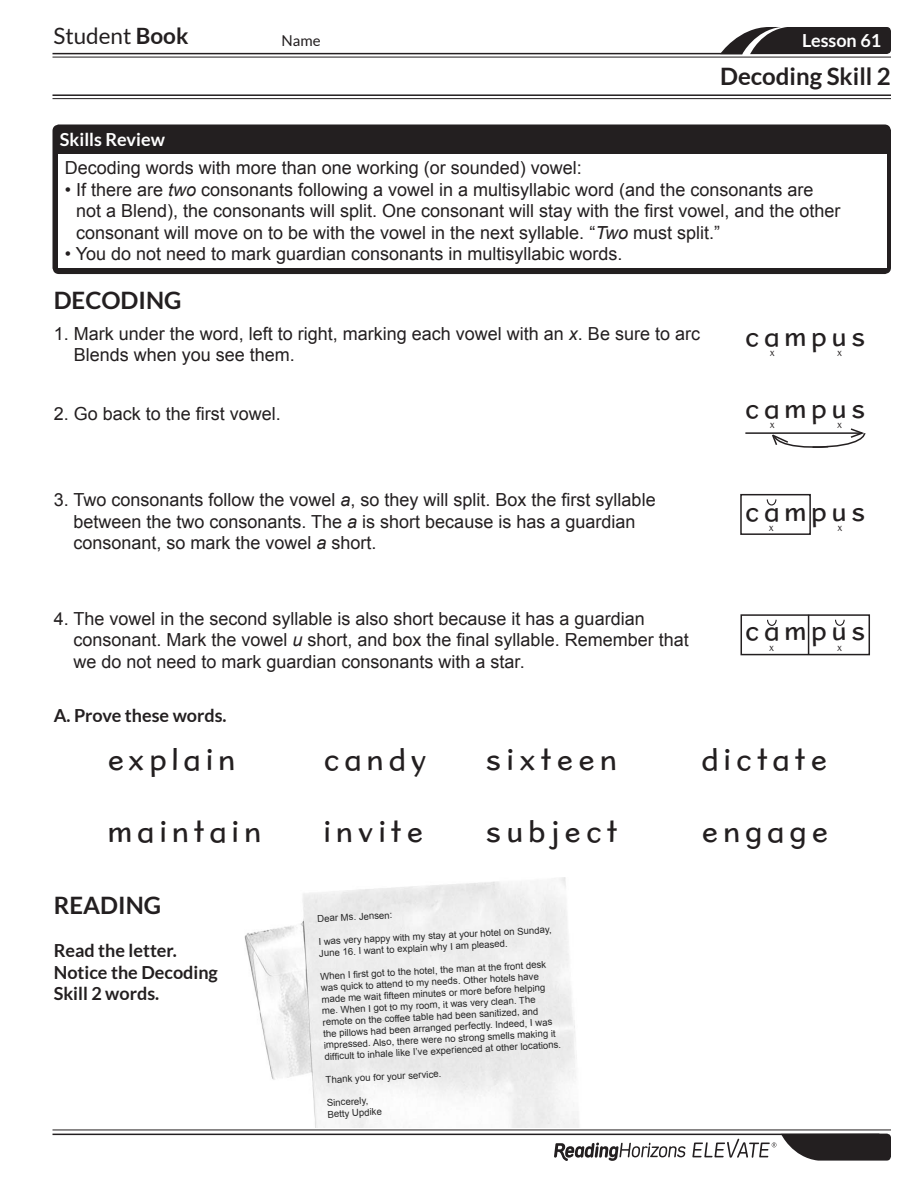
<style>
.page{position:relative;width:918px;height:1188px;background:#fff}
.page>*{position:absolute;margin:0;border:0;box-sizing:border-box;transform-origin:0 0}
.t1{font:30px "Card Edu Rg";letter-spacing:.18em;color:#231f20}
.t2{font:27px "Card Edu Rg";letter-spacing:.19em;color:#231f20}
.t3{font:700 24px "Lato";color:#231f20}
.t4{font:22.5px "Lato";color:#231f20}
.t5{font:18px/21.6px "Arial";color:#231f20}
.t6{font:700 18px/21.6px "Lato";color:#231f20}
.t7{font:700 18px "Lato";color:#fff}
.t8{font:15px "Lato";color:#231f20}
.t9{font:9.6px/11.6px "Arial";color:#262626}
.t10{font:7.5px "Card Edu Rg";color:#231f20}
.s1{font-weight:700}
.s2{font-family:"Lato";font-weight:700;color:#fff}
.s3{font-style:italic}
</style>
<div class="page">
<svg style="left:720px;top:27px;width:171px;height:27px;background:#403d3e"></svg>
<hr style="left:52px;top:53px;width:690px;height:1px;background:#231f20">
<hr style="left:52px;top:1134px;width:827px;height:1px;background:#231f20">
<hr style="left:52px;top:1130px;width:839px;height:1px;background:#231f20">
<hr style="left:52px;top:94px;width:839px;height:2px;background:#231f20">
<hr style="left:52px;top:57px;width:839px;height:1px;background:#231f20">
<hr style="left:52px;top:98px;width:839px;height:1px;background:#231f20">
<svg style="left:692px;top:1134px;width:199px;height:27px"></svg>
<svg style="left:554px;top:1143px;width:132px;height:18px"></svg>
<div style="left:52px;top:125px;width:839px;height:149px;background:#231f20;border-radius:6px"></div>
<div style="left:58px;top:154px;width:829px;height:113px;background:#fff"></div>
<img style="left:244px;top:878px;width:335px;height:250px">
<div style="left:740px;top:494px;width:71px;height:41px;border:2px solid #231f20"></div>
<svg style="left:766px;top:499px;width:11px;height:7px"></svg>
<div style="left:741px;top:614px;width:129px;height:41px;border:2px solid #231f20"></div>
<hr style="left:808px;top:615px;width:1px;height:39px;background:#231f20">
<svg style="left:835px;top:619px;width:10px;height:7px"></svg>
<svg style="left:767px;top:619px;width:10px;height:7px"></svg>
<hr style="left:745px;top:432px;width:117px;height:2px;background:#231f20">
<svg style="left:771px;top:428px;width:95px;height:20px"></svg>
<div style="left:851px;top:1138px;width:31px;height:19px;background:#231f20"></div>
<p class="t4" style="left:53px;top:23px;width:137px">Student <span class="s1">Book</span></p>
<p class="t8" style="left:281px;top:32px;width:41px">Name</p>
<p class="t7" style="left:802px;top:30px;width:81px">Lesson 61</p>
<p class="t3" style="left:720px;top:63px;width:172px">Decoding Skill 2</p>
<p class="t5" style="left:60px;top:126px;width:524px;line-height:28.2px"><span class="s2">Skills Review<br></span>Decoding words with more than one working (or sounded) vowel:</p>
<p class="t5" style="left:76px;top:179px;width:766px;text-indent:-11px">• If there are <span class="s3">two</span> consonants following a vowel in a multisyllabic word (and the consonants are not a Blend), the consonants will split. One consonant will stay with the first vowel, and the other consonant will move on to be with the vowel in the next syllable. “<span class="s3">Two</span> must split.”</p>
<p class="t5" style="left:65px;top:243px;width:559px">• You do not need to mark guardian consonants in multisyllabic words.</p>
<p class="t3" style="left:54px;top:287px;width:129px">DECODING</p>
<p class="t5" style="left:74px;top:323px;width:628px;text-indent:-20px">1. Mark under the word, left to right, marking each vowel with an <span class="s3">x</span>. Be sure to arc<br>Blends when you see them.</p>
<p class="t5" style="left:54px;top:403px;width:229px">2. Go back to the first vowel.</p>
<p class="t5" style="left:73px;top:489px;width:584px;text-indent:-20px">3. Two consonants follow the vowel <span class="s3">a</span>, so they will split. Box the first syllable between the two consonants. The <span class="s3">a</span> is short because is has a guardian consonant, so mark the vowel <span class="s3">a</span> short.</p>
<p class="t2" style="left:745px;top:320px;width:122px">campus</p>
<p class="t10" style="left:770px;top:349px;width:6px">X</p>
<p class="t10" style="left:837px;top:349px;width:6px">X</p>
<p class="t2" style="left:745px;top:392px;width:122px">campus</p>
<p class="t10" style="left:770px;top:421px;width:6px">X</p>
<p class="t10" style="left:837px;top:421px;width:6px">X</p>
<p class="t2" style="left:745px;top:495px;width:122px">campus</p>
<p class="t10" style="left:769px;top:524px;width:6px">X</p>
<p class="t10" style="left:838px;top:524px;width:6px">X</p>
<p class="t5" style="left:73px;top:608px;width:617px;text-indent:-20px">4. The vowel in the second syllable is also short because it has a guardian consonant. Mark the vowel <span class="s3">u</span> short, and box the final syllable. Remember that we do not need to mark guardian consonants with a star.</p>
<p class="t6" style="left:54px;top:704px;width:174px">A. Prove these words.</p>
<p class="t1" style="left:108px;top:741px;width:129px">explain</p>
<p class="t1" style="left:324px;top:741px;width:104px">candy</p>
<p class="t1" style="left:486px;top:741px;width:133px">sixteen</p>
<p class="t1" style="left:702px;top:741px;width:127px">dictate</p>
<p class="t2" style="left:745px;top:615px;width:122px">campus</p>
<p class="t10" style="left:769px;top:644px;width:6px">X</p>
<p class="t10" style="left:837px;top:644px;width:6px">X</p>
<p class="t1" style="left:108px;top:813px;width:155px">maintain</p>
<p class="t1" style="left:324px;top:813px;width:101px">invite</p>
<p class="t1" style="left:486px;top:813px;width:133px">subject</p>
<p class="t1" style="left:702px;top:813px;width:128px">engage</p>
<p class="t3" style="left:54px;top:891px;width:109px">READING</p>
<p class="t6" style="left:54px;top:939px;width:166px">Read the letter.<br>Notice the Decoding<br>Skill 2 words.</p>
<p class="t9" style="left:317px;top:913px;width:77px;rotate:-3deg">Dear Ms. Jensen:</p>
<p class="t9" style="left:318px;top:936px;width:235px;rotate:-3deg">I was very happy with my stay at your hotel on Sunday,<br>June 16. I want to explain why I am pleased.</p>
<p class="t9" style="left:320px;top:971px;width:238px;rotate:-3deg">When I fi rst got to the hotel, the man at the front desk was quick to attend to my needs. Other hotels have made me wait fi fteen minutes or more before helping me. When I got to my room, it was very clean. The remote on the coffee table had been sanitized, and<br>the pillows had been arranged perfectly. Indeed, I was impressed. Also, there were no strong smells making it diffi cult to inhale like I’ve experienced at other locations.</p>
<p class="t9" style="left:325px;top:1074px;width:117px;rotate:-3deg">Thank you for your service.</p>
<p class="t9" style="left:327px;top:1097px;width:56px;rotate:-3deg">Sincerely,<br>Betty Updike</p>
</div>
